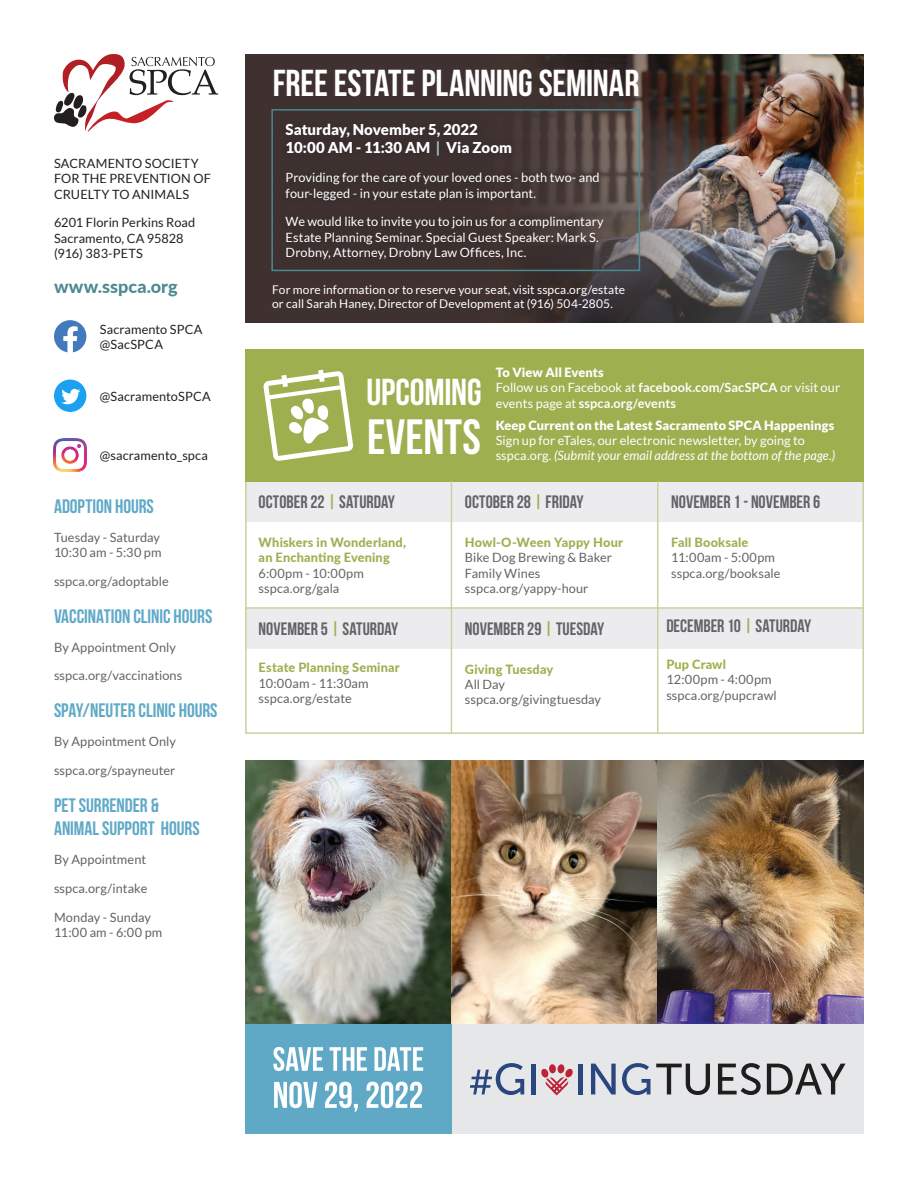
<style>
.page{position:relative;width:918px;height:1188px;background:#fff}
.page>*{position:absolute;margin:0;border:0;box-sizing:border-box;transform-origin:0 0}
.t1{font:49.5px "Bebas Neue";color:#fff}
.t2{font:37.5px "Bebas Neue";letter-spacing:-.005em;color:#fff}
.t3{font:19.5px/23.4px "Bebas Neue";letter-spacing:-.005em;color:#5fa9c7}
.t4{font:18px "Bebas Neue";color:#636366}
.t5{font:800 18px "Lato";color:#4c8990}
.t6{font:900 15px/18px "Lato";color:#fff}
.t7{font:12.75px/15.3px "Lato";letter-spacing:.005em;color:#fff}
.t8{font:12.75px/15.3px "Lato";letter-spacing:.005em;color:#636366}
.t9{font:12.75px/15.3px "Lato";letter-spacing:.005em;color:#231f20}
.t10{font:800 12.75px/15.3px "Lato";letter-spacing:.015em;color:#9eaf50}
.t11{font:900 12.75px "Lato";color:#fff}
.t12{font:12px/14.4px "Lato";letter-spacing:.005em;color:#fff}
.s1{color:#a1b8be}
.s2{font-weight:700}
.s3{font-weight:900}
.s4{font-style:italic}
.s5{color:#9eaf50}
.s6{font-weight:400;color:#636366}
.s7{font-weight:800;color:#9eaf50}
</style>
<div class="page">
<div style="left:245px;top:481px;width:619px;height:41px;background:#ececee"></div>
<div style="left:245px;top:608px;width:619px;height:40px;background:#ececee"></div>
<svg style="left:54px;top:320px;width:32px;height:33px"></svg>
<img style="left:54px;top:439px;width:32px;height:32px">
<div style="left:245px;top:349px;width:619px;height:132px;background:#9eaf50"></div>
<hr style="left:245px;top:607px;width:619px;height:2px;background:#cbd1a0">
<hr style="left:657px;top:481px;width:1px;height:253px;background:#cbd1a0">
<hr style="left:451px;top:481px;width:1px;height:253px;background:#cbd1a0">
<svg style="left:263px;top:370px;width:90px;height:91px"></svg>
<img style="left:245px;top:54px;width:619px;height:268px">
<div style="left:271px;top:109px;width:369px;height:162px;border:2px solid #4c8990"></div>
<div style="left:279px;top:116px;width:332px;height:150px;background:#231f20;opacity:.5"></div>
<div style="left:54px;top:380px;width:32px;height:32px;background:#1ca1f2;border-radius:50%"></div>
<svg style="left:61px;top:389px;width:19px;height:15px"></svg>
<svg style="left:54px;top:54px;width:164px;height:78px"></svg>
<img style="left:245px;top:761px;width:619px;height:263px">
<div style="left:451px;top:1024px;width:413px;height:110px;background:#e6e7e9"></div>
<svg style="left:470px;top:1063px;width:54px;height:32px"></svg>
<hr style="left:531px;top:1064px;width:4px;height:30px;background:#29467e">
<div style="left:578px;top:1064px;width:5px;height:30px;background:#29467e"></div>
<svg style="left:591px;top:1064px;width:25px;height:30px"></svg>
<svg style="left:622px;top:1063px;width:88px;height:32px"></svg>
<svg style="left:718px;top:1063px;width:43px;height:32px"></svg>
<svg style="left:767px;top:1064px;width:79px;height:30px"></svg>
<div style="left:549px;top:1064px;width:7px;height:9px;background:#be2235;border-radius:50%"></div>
<svg style="left:557px;top:1064px;width:8px;height:10px"></svg>
<svg style="left:541px;top:1068px;width:32px;height:27px"></svg>
<div style="left:245px;top:1024px;width:206px;height:110px;background:#5fa9c7"></div>
<svg style="left:274px;top:1082px;width:148px;height:30px"></svg>
<svg style="left:273px;top:1047px;width:150px;height:24px"></svg>
<p class="t9" style="left:54px;top:156px;width:158px">SACRAMENTO SOCIETY<br>FOR THE PREVENTION OF<br>CRUELTY TO ANIMALS</p>
<p class="t9" style="left:54px;top:215px;width:143px">6201 Florin Perkins Road<br>Sacramento, CA 95828 (916) 383-PETS</p>
<p class="t5" style="left:54px;top:273px;width:125px">www.sspca.org</p>
<p class="t9" style="left:100px;top:321px;width:104px">Sacramento SPCA @SacSPCA</p>
<p class="t9" style="left:100px;top:389px;width:112px">@SacramentoSPCA</p>
<p class="t9" style="left:100px;top:448px;width:109px">@sacramento_spca</p>
<p class="t3" style="left:54px;top:494px;width:101px">ADOPTION HOURS</p>
<p class="t8" style="left:54px;top:529px;width:109px">Tuesday - Saturday<br>10:30 am - 5:30 pm</p>
<p class="t8" style="left:54px;top:574px;width:116px">sspca.org/adoptable</p>
<p class="t3" style="left:54px;top:604px;width:160px">VACCINATION CLINIC HOURS</p>
<p class="t8" style="left:54px;top:639px;width:124px">By Appointment Only</p>
<p class="t8" style="left:54px;top:668px;width:130px">sspca.org/vaccinations</p>
<p class="t3" style="left:54px;top:699px;width:165px">SPAY/NEUTER CLINIC HOURS</p>
<p class="t8" style="left:54px;top:734px;width:124px">By Appointment Only</p>
<p class="t8" style="left:54px;top:763px;width:123px">sspca.org/spayneuter</p>
<p class="t3" style="left:54px;top:793px;width:147px">PET SURRENDER &amp;<br>ANIMAL SUPPORT HOURS</p>
<p class="t8" style="left:54px;top:852px;width:94px">By Appointment</p>
<p class="t8" style="left:54px;top:880px;width:95px">sspca.org/intake</p>
<p class="t8" style="left:54px;top:909px;width:110px">Monday - Sunday<br>11:00 am - 6:00 pm</p>
<p class="t2" style="left:273px;top:63px;width:368px">FREE ESTATE PLANNING SEMINAR</p>
<p class="t6" style="left:286px;top:121px;width:228px">Saturday, November 5, 2022<br>10:00 AM - 11:30 AM <span class="s1">|</span> Via Zoom</p>
<p class="t7" style="left:286px;top:170px;width:316px">Providing for the care of your loved ones - both two- and four-legged - in your estate plan is important.</p>
<p class="t7" style="left:286px;top:214px;width:320px">We would like to invite you to join us for a complimentary<br>Estate Planning Seminar. Special Guest Speaker: Mark S.<br>Drobny, Attorney, Drobny Law Offices, Inc.</p>
<p class="t12" style="left:272px;top:282px;width:354px">For more information or to reserve your seat, visit sspca.org/estate or call Sarah Haney, Director of Development at (916) 504-2805.</p>
<p class="t11" style="left:496px;top:365px;width:110px">To View All Events</p>
<p class="t7" style="left:496px;top:380px;width:346px">Follow us on Facebook at <span class="s2">facebook.com/SacSPCA</span> or visit our events page at <span class="s2">sspca.org/events</span></p>
<p class="t7" style="left:496px;top:417px;width:341px"><span class="s3">Keep Current on the Latest Sacramento SPCA Happenings<br></span>Sign up for eTales, our electronic newsletter, by going to sspca.org. <span class="s4">(Submit your email address at the bottom of the page.)</span></p>
<p class="t2" style="left:366px;top:371px;width:117px">UPCOMING</p>
<p class="t1" style="left:367px;top:410px;width:115px">EVENTS</p>
<p class="t4" style="left:465px;top:492px;width:120px">OCTOBER 28 <span class="s5">|</span> FRIDAY</p>
<p class="t4" style="left:259px;top:492px;width:138px">OCTOBER 22 <span class="s5">|</span> SATURDAY</p>
<p class="t4" style="left:671px;top:492px;width:151px">NOVEMBER 1 - NOVEMBER 6</p>
<p class="t10" style="left:259px;top:534px;width:149px">Whiskers in Wonderland, an Enchanting Evening<br><span class="s6">6:00pm - 10:00pm sspca.org/gala</span></p>
<p class="t4" style="left:259px;top:619px;width:141px">NOVEMBER 5 <span class="s5">|</span> SATURDAY</p>
<p class="t10" style="left:259px;top:659px;width:143px">Estate Planning Seminar<br><span class="s6">10:00am - 11:30am</span></p>
<p class="t8" style="left:259px;top:690px;width:95px">sspca.org/estate</p>
<p class="t8" style="left:465px;top:535px;width:159px"><span class="s7">Howl-O-Ween Yappy Hour<br></span>Bike Dog Brewing &amp; Baker<br>Family Wines sspca.org/yappy-hour</p>
<p class="t4" style="left:465px;top:619px;width:141px">NOVEMBER 29 <span class="s5">|</span> TUESDAY</p>
<p class="t8" style="left:465px;top:661px;width:138px"><span class="s7">Giving Tuesday<br></span>All Day sspca.org/givingtuesday</p>
<p class="t8" style="left:671px;top:535px;width:105px"><span class="s7">Fall Booksale<br></span>11:00am - 5:00pm</p>
<p class="t8" style="left:671px;top:565px;width:111px">sspca.org/booksale</p>
<p class="t4" style="left:666px;top:616px;width:147px">DECEMBER 10 <span class="s5">|</span> SATURDAY</p>
<p class="t8" style="left:666px;top:657px;width:112px"><span class="s7">Pup Crawl<br></span>12:00pm - 4:00pm sspca.org/pupcrawl</p>
</div>
